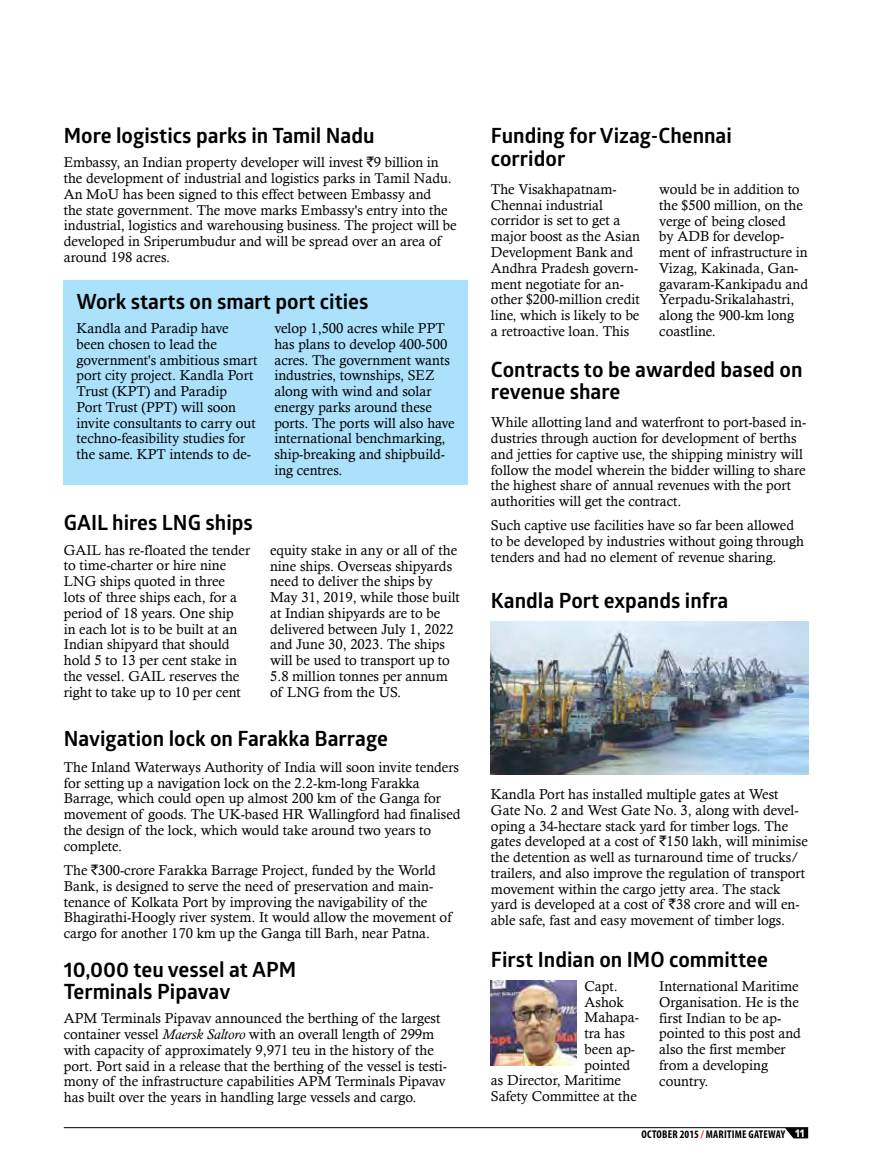
<style>
.page{position:relative;width:872px;height:1170px;background:#fff}
.page>*{position:absolute;margin:0;border:0;box-sizing:border-box;transform-origin:0 0}
.t1{font:700 21px/22.5px "Glober";color:#000}
.t2{font:14.25px/15.8px "Calisto";color:#000}
.t3{font:700 condensed 11.25px "Myriad Pro";letter-spacing:.02em;color:#000}
.s1{font-family:"Rupee Foradian"}
.s2{font-style:italic}
.s3{color:#ed1d24}
.s4{font-family:"Proxima Nova";font-stretch:normal;color:#fff}
</style>
<div class="page">
<div style="left:64px;top:280px;width:404px;height:204px;background:#abe1fa"></div>
<img style="left:491px;top:621px;width:317px;height:153px">
<img style="left:491px;top:980px;width:85px;height:85px">
<hr style="left:64px;top:1127px;width:744px;height:1px;background:#000">
<svg style="left:785px;top:1127px;width:23px;height:11px"></svg>
<h1 class="t1" style="left:64px;top:124px;width:312px">More logistics parks in Tamil Nadu</h1>
<p class="t2" style="left:64px;top:154px;width:394px">Embassy, an Indian property developer will invest <span class="s1">`</span>9 billion in the development of industrial and logistics parks in Tamil Nadu.<br>An MoU has been signed to this effect between Embassy and<br>the state government. The move marks Embassy's entry into the industrial, logistics and warehousing business. The project will be developed in Sriperumbudur and will be spread over an area of around 198 acres.</p>
<h1 class="t1" style="left:77px;top:289px;width:293px">Work starts on smart port cities</h1>
<p class="t2" style="left:77px;top:320px;width:182px">Kandla and Paradip have been chosen to lead the government's ambitious smart port city project. Kandla Port<br>Trust (KPT) and Paradip<br>Port Trust (PPT) will soon invite consultants to carry out techno-feasibility studies for the same. KPT intends to de-</p>
<p class="t2" style="left:274px;top:320px;width:182px">velop 1,500 acres while PPT has plans to develop 400-500 acres. The government wants industries, townships, SEZ along with wind and solar energy parks around these ports. The ports will also have international benchmarking, ship-breaking and shipbuild&shy;ing centres.</p>
<h1 class="t1" style="left:64px;top:511px;width:191px">GAIL hires LNG ships</h1>
<p class="t2" style="left:64px;top:541px;width:188px">GAIL has re-floated the tender to time-charter or hire nine<br>LNG ships quoted in three lots of three ships each, for a period of 18 years. One ship<br>in each lot is to be built at an<br>Indian shipyard that should hold 5 to 13 per cent stake in the vessel. GAIL reserves the right to take up to 10 per cent</p>
<p class="t2" style="left:270px;top:542px;width:191px">equity stake in any or all of the nine ships. Overseas shipyards need to deliver the ships by<br>May 31, 2019, while those built at Indian shipyards are to be delivered between July 1, 2022 and June 30, 2023. The ships will be used to transport up to<br>5.8 million tonnes per annum of LNG from the US.</p>
<h1 class="t1" style="left:64px;top:727px;width:325px">Navigation lock on Farakka Barrage</h1>
<p class="t2" style="left:64px;top:759px;width:398px">The Inland Waterways Authority of India will soon invite tenders for setting up a navigation lock on the 2.2-km-long Farakka Barrage, which could open up almost 200 km of the Ganga for movement of goods. The UK-based HR Wallingford had finalised the design of the lock, which would take around two years to complete.</p>
<p class="t2" style="left:64px;top:862px;width:389px">The <span class="s1">`</span>300-crore Farakka Barrage Project, funded by the World Bank, is designed to serve the need of preservation and main&shy;tenance of Kolkata Port by improving the navigability of the Bhagirathi-Hoogly river system. It would allow the movement of cargo for another 170 km up the Ganga till Barh, near Patna.</p>
<h1 class="t1" style="left:64px;top:957px;width:217px">10,000 teu vessel at APM<br>Terminals Pipavav</h1>
<p class="t2" style="left:64px;top:1010px;width:385px">APM Terminals Pipavav announced the berthing of the largest container vessel <span class="s2">Maersk Saltoro</span> with an overall length of 299m with capacity of approximately 9,971 teu in the history of the port. Port said in a release that the berthing of the vessel is testi&shy;mony of the infrastructure capabilities APM Terminals Pipavav has built over the years in handling large vessels and cargo.</p>
<h1 class="t1" style="left:491px;top:124px;width:242px">Funding for Vizag-Chennai corridor</h1>
<p class="t2" style="left:491px;top:181px;width:150px">The Visakhapatnam-<br>Chennai industrial corridor is set to get a major boost as the Asian<br>Development Bank and<br>Andhra Pradesh govern&shy;ment negotiate for an&shy;other $200-million credit line, which is likely to be a retroactive loan. This</p>
<p class="t2" style="left:659px;top:181px;width:150px">would be in addition to the $500 million, on the verge of being closed<br>by ADB for develop&shy;ment of infrastructure in<br>Vizag, Kakinada, Gan&shy;gavaram-Kankipadu and<br>Yerpadu-Srikalahastri, along the 900-km long coastline.</p>
<h1 class="t1" style="left:491px;top:357px;width:313px">Contracts to be awarded based on revenue share</h1>
<p class="t2" style="left:491px;top:414px;width:317px">While allotting land and waterfront to port-based in&shy;dustries through auction for development of berths and jetties for captive use, the shipping ministry will follow the model wherein the bidder willing to share the highest share of annual revenues with the port authorities will get the contract.</p>
<p class="t2" style="left:491px;top:517px;width:314px">Such captive use facilities have so far been allowed to be developed by industries without going through tenders and had no element of revenue sharing.</p>
<h1 class="t1" style="left:491px;top:589px;width:239px">Kandla Port expands infra</h1>
<p class="t2" style="left:491px;top:786px;width:318px">Kandla Port has installed multiple gates at West Gate No. 2 and West Gate No. 3, along with devel&shy;oping a 34-hectare stack yard for timber logs. The gates developed at a cost of <span class="s1">`</span>150 lakh, will minimise the detention as well as turnaround time of trucks/ trailers, and also improve the regulation of transport movement within the cargo jetty area. The stack yard is developed at a cost of <span class="s1">`</span>38 crore and will en&shy;able safe, fast and easy movement of timber logs.</p>
<h1 class="t1" style="left:491px;top:947px;width:278px">First Indian on IMO committee</h1>
<p class="t2" style="left:584px;top:977px;width:35px">Capt.</p>
<p class="t2" style="left:584px;top:993px;width:41px">Ashok</p>
<p class="t2" style="left:584px;top:1009px;width:56px">Mahapa-</p>
<p class="t2" style="left:584px;top:1025px;width:42px">tra has</p>
<p class="t2" style="left:584px;top:1040px;width:52px">been ap-</p>
<p class="t2" style="left:584px;top:1056px;width:47px">pointed</p>
<p class="t2" style="left:491px;top:1072px;width:132px">as Director, Maritime</p>
<p class="t2" style="left:491px;top:1088px;width:147px">Safety Committee at the</p>
<p class="t2" style="left:659px;top:978px;width:143px">International Maritime<br>Organisation. He is the first Indian to be ap&shy;pointed to this post and also the first member from a developing country.</p>
<p class="t3" style="left:641px;top:1127px;width:164px">OCTOBER 2015 <span class="s3">/</span> MARITIME GATEWAY <span class="s4">11</span></p>
</div>
